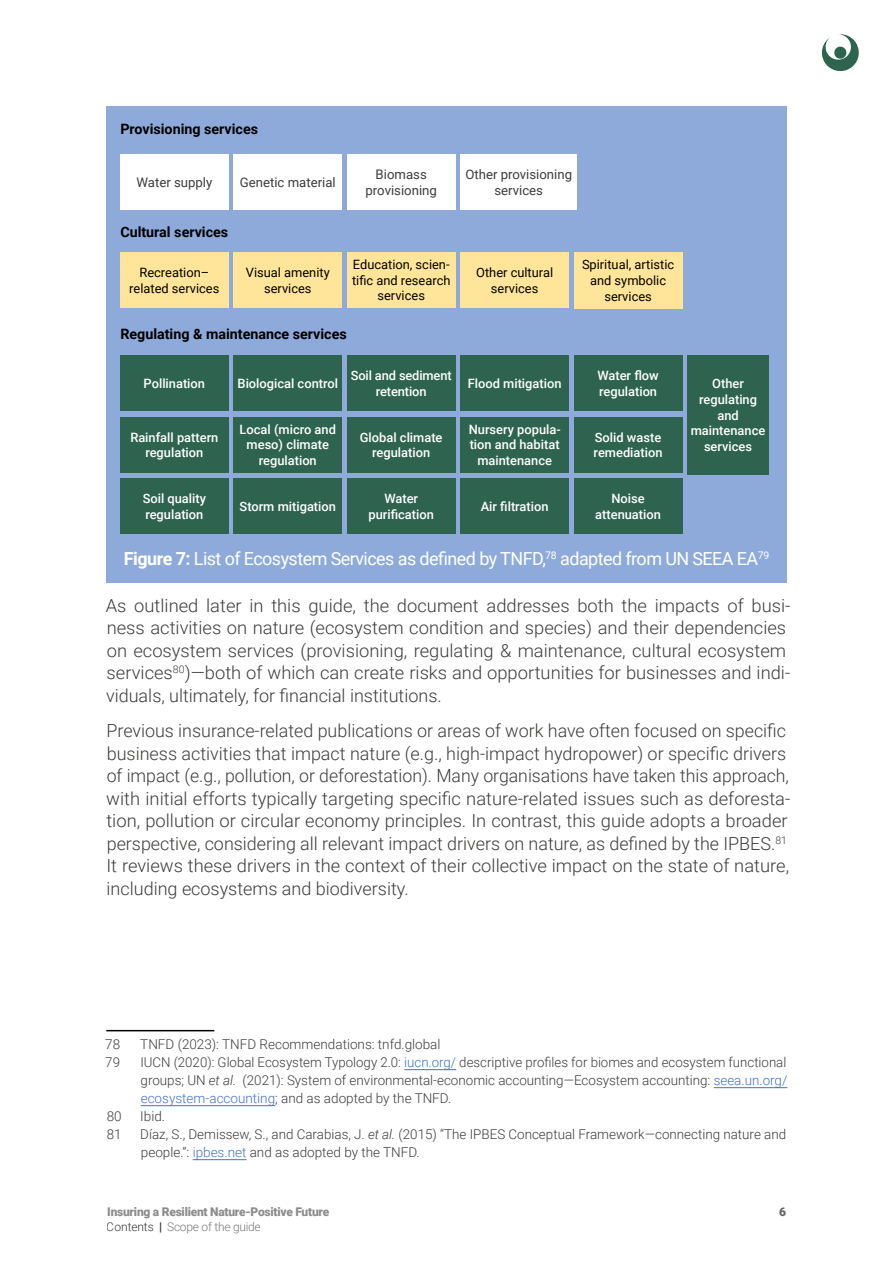
<style>
.page{position:relative;width:893px;height:1263px;background:#fff}
.page>*{position:absolute;margin:0;border:0;box-sizing:border-box;transform-origin:0 0}
.t1{font:300 18px/22.5px "Roboto";color:#3c3c3b}
.t2{font:18px "Roboto";letter-spacing:-.03em;color:#fff}
.t3{font:700 14.25px "Roboto";color:#000}
.t4{font:300 13.5px/18px "Roboto";color:#3c3c3b;text-align:justify}
.t5{font:13.2px/15.8px "Roboto";color:#3c3c3b;text-align:center}
.t6{font:500 12.9px/15.8px "Roboto";color:#fff;text-align:center}
.t7{font:12.9px/15.8px "Roboto";color:#000;text-align:center}
.t8{font:900 12px "Roboto";letter-spacing:-.02em;color:#706f6f}
.t9{font:300 12px "Roboto";letter-spacing:-.02em;color:#575756}
.t10{font:900 12px "Roboto";color:#3c3c3b}
.s1{font-weight:700}
.s2{color:#4472c4}
.s3{font-style:italic}
.s4{color:#000}
.s5{font-weight:700;color:#000}
</style>
<div class="page">
<svg style="left:822px;top:34px;width:37px;height:37px"></svg>
<div style="left:106px;top:106px;width:681px;height:476px;background:#8eaadb"></div>
<div style="left:120px;top:154px;width:108px;height:56px;background:#fff"></div>
<div style="left:120px;top:252px;width:108px;height:56px;background:#ffe599"></div>
<div style="left:120px;top:355px;width:108px;height:56px;background:#2e6350"></div>
<div style="left:574px;top:252px;width:108px;height:56px;background:#ffe599"></div>
<div style="left:234px;top:154px;width:108px;height:56px;background:#fff"></div>
<div style="left:234px;top:252px;width:108px;height:56px;background:#ffe599"></div>
<div style="left:234px;top:355px;width:108px;height:56px;background:#2e6350"></div>
<div style="left:347px;top:154px;width:108px;height:56px;background:#fff"></div>
<div style="left:347px;top:252px;width:108px;height:56px;background:#ffe599"></div>
<div style="left:347px;top:355px;width:108px;height:56px;background:#2e6350"></div>
<div style="left:461px;top:355px;width:108px;height:56px;background:#2e6350"></div>
<div style="left:574px;top:355px;width:108px;height:56px;background:#2e6350"></div>
<div style="left:461px;top:154px;width:116px;height:56px;background:#fff"></div>
<div style="left:461px;top:252px;width:108px;height:56px;background:#ffe599"></div>
<div style="left:120px;top:417px;width:108px;height:55px;background:#2e6350"></div>
<div style="left:120px;top:478px;width:108px;height:56px;background:#2e6350"></div>
<div style="left:687px;top:355px;width:82px;height:120px;background:#2e6350"></div>
<div style="left:347px;top:478px;width:108px;height:56px;background:#2e6350"></div>
<div style="left:574px;top:478px;width:108px;height:56px;background:#2e6350"></div>
<div style="left:234px;top:478px;width:108px;height:56px;background:#2e6350"></div>
<div style="left:461px;top:478px;width:108px;height:56px;background:#2e6350"></div>
<div style="left:234px;top:417px;width:108px;height:55px;background:#2e6350"></div>
<div style="left:461px;top:417px;width:108px;height:55px;background:#2e6350"></div>
<div style="left:347px;top:417px;width:108px;height:55px;background:#2e6350"></div>
<div style="left:574px;top:417px;width:108px;height:55px;background:#2e6350"></div>
<hr style="left:106px;top:1030px;width:108px;height:1px;background:#000">
<hr style="left:404px;top:1069px;width:52px;height:1px;background:#4472c4">
<hr style="left:714px;top:1087px;width:73px;height:1px;background:#4472c4">
<hr style="left:141px;top:1105px;width:134px;height:1px;background:#4472c4">
<hr style="left:193px;top:1159px;width:53px;height:1px;background:#4472c4">
<p class="t3" style="left:120px;top:119px;width:139px">Provisioning services</p>
<p class="t5" style="left:136px;top:174px;width:77px">Water supply</p>
<p class="t5" style="left:240px;top:174px;width:97px">Genetic material</p>
<p class="t3" style="left:120px;top:222px;width:109px">Cultural services</p>
<p class="t7" style="left:129px;top:264px;width:92px">Recreation– related services</p>
<p class="t7" style="left:246px;top:264px;width:85px">Visual amenity services</p>
<p class="t5" style="left:366px;top:166px;width:73px">Biomass provisioning</p>
<p class="t7" style="left:352px;top:256px;width:100px">Education, scien&shy;tific and research services</p>
<p class="t3" style="left:120px;top:324px;width:228px">Regulating &amp; maintenance services</p>
<p class="t5" style="left:465px;top:166px;width:108px">Other provisioning services</p>
<p class="t7" style="left:476px;top:264px;width:78px">Other cultural services</p>
<p class="t7" style="left:582px;top:256px;width:94px">Spiritual, artistic and symbolic services</p>
<p class="t6" style="left:144px;top:375px;width:63px">Pollination</p>
<p class="t6" style="left:130px;top:429px;width:90px">Rainfall pattern regulation</p>
<p class="t6" style="left:143px;top:490px;width:65px;text-align:left">Soil quality regulation</p>
<p class="t6" style="left:238px;top:375px;width:102px">Biological control</p>
<p class="t6" style="left:351px;top:367px;width:102px">Soil and sediment retention</p>
<p class="t6" style="left:468px;top:375px;width:95px">Flood mitigation</p>
<p class="t6" style="left:597px;top:367px;width:63px;text-align:left">Water flow regulation</p>
<p class="t6" style="left:240px;top:421px;width:98px">Local (micro and meso) climate regulation</p>
<p class="t6" style="left:469px;top:421px;width:93px">Nursery popula&shy;tion and habitat maintenance</p>
<p class="t6" style="left:360px;top:429px;width:84px">Global climate regulation</p>
<p class="t6" style="left:594px;top:429px;width:70px;text-align:left">Solid waste remediation</p>
<p class="t6" style="left:368px;top:490px;width:67px">Water purification</p>
<p class="t6" style="left:595px;top:490px;width:67px">Noise attenuation</p>
<p class="t6" style="left:240px;top:498px;width:98px">Storm mitigation</p>
<p class="t6" style="left:481px;top:498px;width:69px">Air filtration</p>
<p class="t6" style="left:691px;top:375px;width:76px">Other regulating and maintenance services</p>
<p class="t2" style="left:124px;top:546px;width:647px"><span class="s1">Figure 7:</span> List of Ecosystem Services as defined by TNFD,<sup>78</sup> adapted from UN SEEA EA<sup>79</sup></p>
<p class="t1" style="left:106px;top:593px;width:686px">As outlined later in this guide, the document addresses both the impacts of busi&shy;ness activities on nature (ecosystem condition and species) and their dependencies on ecosystem services (provisioning, regulating &amp; maintenance, cultural ecosystem services<sup>80</sup>)—both of which can create risks and opportunities for businesses and indi&shy;viduals, ultimately, for financial institutions.</p>
<p class="t1" style="left:106px;top:719px;width:686px">Previous insurance-related publications or areas of work have often focused on specific business activities that impact nature (e.g., high-impact hydropower) or specific drivers of impact (e.g., pollution, or deforestation). Many organisations have taken this approach, with initial efforts typically targeting specific nature-related issues such as deforesta&shy;tion, pollution or circular economy principles. In contrast, this guide adopts a broader perspective, considering all relevant impact drivers on nature, as defined by the IPBES.<sup>81<br></sup>It reviews these drivers in the context of their collective impact on the state of nature, including ecosystems and biodiversity.</p>
<p class="t4" style="left:105px;top:1034px;width:16px">78</p>
<p class="t4" style="left:140px;top:1034px;width:302px">TNFD (2023): TNFD Recommendations: tnfd.global</p>
<p class="t4" style="left:105px;top:1052px;width:16px">79</p>
<p class="t4" style="left:140px;top:1052px;width:648px">IUCN (2020): Global Ecosystem Typology 2.0: <span class="s2">iucn.org/</span> descriptive profiles for biomes and ecosystem functional groups; UN <span class="s3">et al.</span> (2021): System of environmental-economic accounting—Ecosystem accounting: <span class="s2">seea.un.org/ ecosystem-accounting</span>; and as adopted by the TNFD.</p>
<p class="t4" style="left:107px;top:1106px;width:16px">80</p>
<p class="t4" style="left:140px;top:1106px;width:26px">Ibid.</p>
<p class="t4" style="left:107px;top:1124px;width:16px">81</p>
<p class="t4" style="left:140px;top:1124px;width:647px">Díaz, S., Demissew, S., and Carabias, J. <span class="s3">et al.</span> (2015) “The IPBES Conceptual Framework—connecting nature and people.”: <span class="s2">ipbes.net</span> and as adopted by the TNFD.</p>
<p class="t8" style="left:107px;top:1203px;width:223px">Insuring a Resilient Nature-Positive Future</p>
<p class="t10" style="left:779px;top:1203px;width:8px">6</p>
<p class="t9" style="left:107px;top:1218px;width:155px"><span class="s4">Contents</span> <span class="s5">|</span> Scope of the guide</p>
</div>
